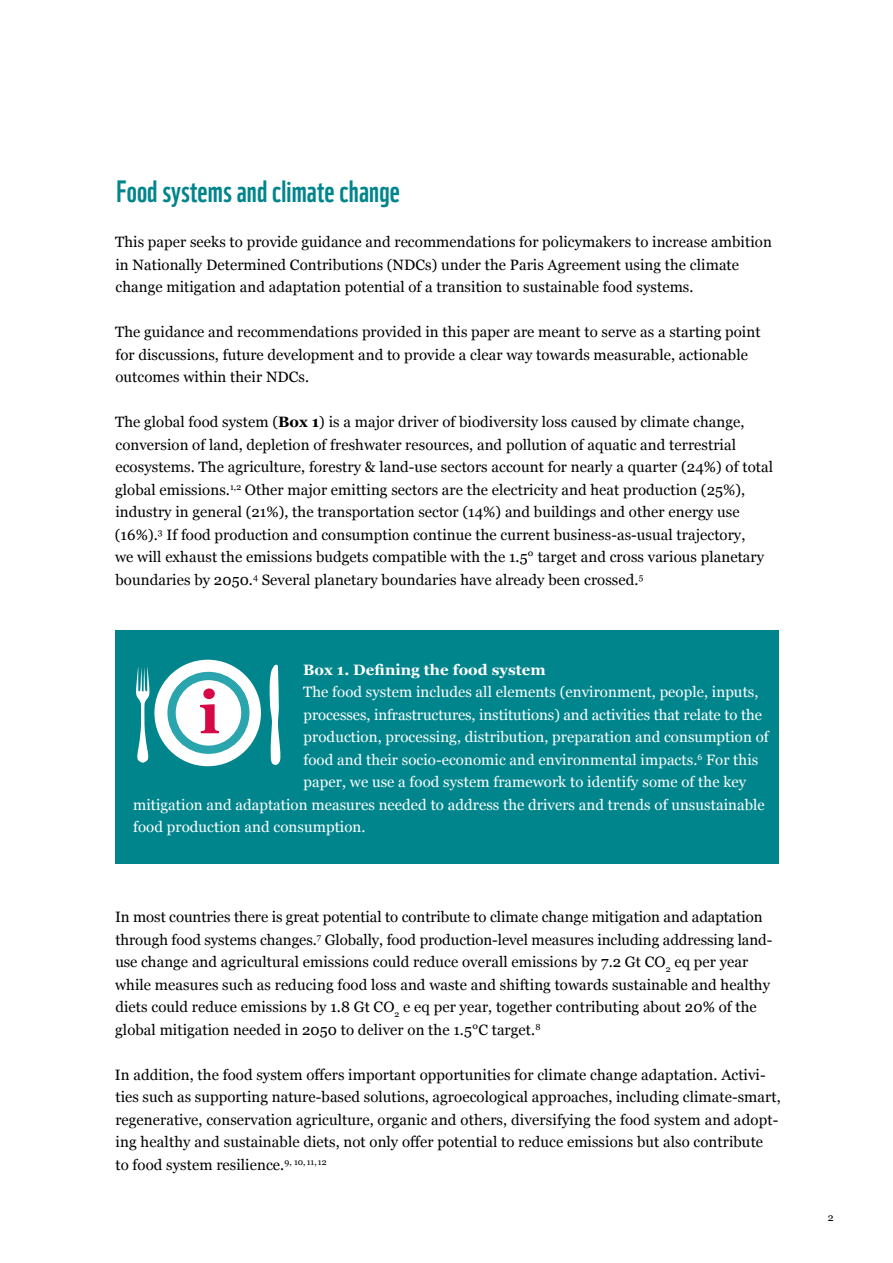
<style>
.page{position:relative;width:893px;height:1263px;background:#fff}
.page>*{position:absolute;margin:0;border:0;box-sizing:border-box;transform-origin:0 0}
.t1{font:700 59.25px "Georgia";color:#d60846}
.t2{font:30px "WWF";letter-spacing:.005em;color:#00858c}
.t3{font:15px/22.5px "Georgia";letter-spacing:.005em;color:#000}
.t4{font:15px "Georgia";letter-spacing:.005em;color:#fff}
.t5{font:700 15px "Georgia";letter-spacing:.005em;color:#fff}
.t6{font:10.5px "Georgia";color:#000}
.s1{font-weight:700}
</style>
<div class="page">
<div style="left:115px;top:630px;width:664px;height:233px;background:#00858c"></div>
<svg style="left:136px;top:667px;width:14px;height:96px"></svg>
<svg style="left:269px;top:664px;width:12px;height:101px"></svg>
<div style="left:154px;top:660px;width:107px;height:106px;background:#fff;border-radius:50%"></div>
<div style="left:167px;top:672px;width:82px;height:82px;border:8px solid #2aa5ad;border-radius:50%"></div>
<h2 class="t2" style="left:116px;top:168px;width:285px">Food systems and climate change</h2>
<p class="t3" style="left:115px;top:230px;width:658px">This paper seeks to provide guidance and recommendations for policymakers to increase ambition in Nationally Determined Contributions (NDCs) under the Paris Agreement using the climate change mitigation and adaptation potential of a transition to sustainable food systems.</p>
<p class="t3" style="left:115px;top:320px;width:647px">The guidance and recommendations provided in this paper are meant to serve as a starting point for discussions, future development and to provide a clear way towards measurable, actionable outcomes within their NDCs.</p>
<p class="t3" style="left:115px;top:410px;width:660px">The global food system (<span class="s1">Box 1</span>) is a major driver of biodiversity loss caused by climate change, conversion of land, depletion of freshwater resources, and pollution of aquatic and terrestrial ecosystems. The agriculture, forestry &amp; land-use sectors account for nearly a quarter (24%) of total global emissions.<sup>1,2</sup> Other major emitting sectors are the electricity and heat production (25%), industry in general (21%), the transportation sector (14%) and buildings and other energy use (16%).<sup>3</sup> If food production and consumption continue the current business-as-usual trajectory,<br>we will exhaust the emissions budgets compatible with the 1.5° target and cross various planetary boundaries by 2050.<sup>4</sup> Several planetary boundaries have already been crossed.<sup>5</sup></p>
<p class="t5" style="left:303px;top:658px;width:244px">Box 1. Defining the food system</p>
<p class="t4" style="left:303px;top:681px;width:457px">The food system includes all elements (environment, people, inputs,</p>
<p class="t4" style="left:304px;top:704px;width:460px">processes, infrastructures, institutions) and activities that relate to the</p>
<p class="t4" style="left:304px;top:726px;width:467px">production, processing, distribution, preparation and consumption of</p>
<p class="t4" style="left:303px;top:749px;width:456px">food and their socio-economic and environmental impacts.<sup>6</sup> For this</p>
<p class="t4" style="left:304px;top:771px;width:444px">paper, we use a food system framework to identify some of the key</p>
<p class="t4" style="left:133px;top:794px;width:633px">mitigation and adaptation measures needed to address the drivers and trends of unsustainable</p>
<p class="t4" style="left:133px;top:816px;width:234px">food production and consumption.</p>
<h1 class="t1" style="left:199px;top:668px;width:22px">i</h1>
<p class="t3" style="left:115px;top:905px;width:659px">In most countries there is great potential to contribute to climate change mitigation and adaptation through food systems changes.<sup>7</sup> Globally, food production-level measures including addressing land&shy;use change and agricultural emissions could reduce overall emissions by 7.2 Gt CO<sub>2</sub> eq per year while measures such as reducing food loss and waste and shifting towards sustainable and healthy diets could reduce emissions by 1.8 Gt CO<sub>2</sub> e eq per year, together contributing about 20% of the global mitigation needed in 2050 to deliver on the 1.5°C target.<sup>8</sup></p>
<p class="t3" style="left:115px;top:1063px;width:667px">In addition, the food system offers important opportunities for climate change adaptation. Activi&shy;ties such as supporting nature-based solutions, agroecological approaches, including climate-smart, regenerative, conservation agriculture, organic and others, diversifying the food system and adopt&shy;ing healthy and sustainable diets, not only offer potential to reduce emissions but also contribute<br>to food system resilience.<sup>9,</sup> <sup>10,</sup> <sup>11,</sup> <sup>12</sup></p>
<p class="t6" style="left:828px;top:1210px;width:7px">2</p>
</div>
